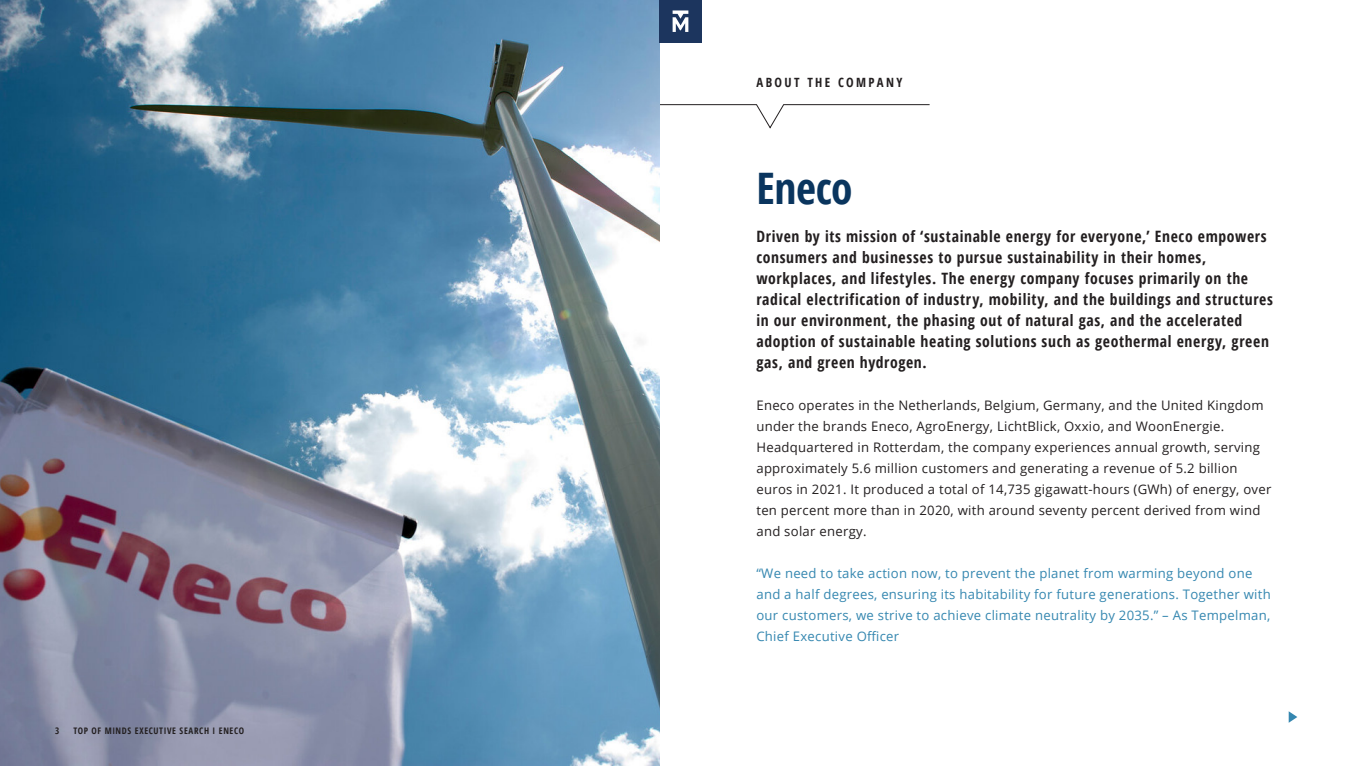
<style>
.page{position:relative;width:1361px;height:766px;background:#fff}
.page>*{position:absolute;margin:0;border:0;box-sizing:border-box;transform-origin:0 0}
.Page_header_kopie{font:700 condensed 43.42px "Open Sans";letter-spacing:-.01em;color:#0a355e}
.t1{font:700 condensed 15.67px/21px "Open Sans";letter-spacing:.04em;color:#231f20}
.t2{font:13.12px/21px "Open Sans";letter-spacing:.02em;color:#231f20}
.t3{font:13.12px/21px "Open Sans";letter-spacing:.02em;color:#3587b0}
.t4{font:700 condensed 12.75px "Open Sans";letter-spacing:.185em;color:#231f20}
.t5{font:700 condensed 9px "Open Sans";letter-spacing:.07em;color:#231f20}
</style>
<div class="page">
<svg style="left:659px;top:104px;width:271px;height:24px"></svg>
<img style="left:0;top:0;width:659px;height:765px">
<svg style="left:1288px;top:711px;width:9px;height:11px"></svg>
<div style="left:659px;top:0;width:43px;height:43px;background:#1c355e"></div>
<svg style="left:672px;top:10px;width:16px;height:22px"></svg>
<p class="t5" style="left:55px;top:724px;width:6px">3</p>
<p class="t5" style="left:73px;top:724px;width:172px">TOP OF MINDS EXECUTIVE SEARCH I ENECO</p>
<p class="t4" style="left:756px;top:73px;width:147px">ABOUT THE COMPANY</p>
<p class="Page_header_kopie" style="left:756px;top:158px;width:98px">Eneco</p>
<p class="t1" style="left:756px;top:225px;width:518px">Driven by its mission of ‘sustainable energy for everyone,’ Eneco empowers consumers and businesses to pursue sustainability in their homes, workplaces, and lifestyles. The energy company focuses primarily on the radical electrification of industry, mobility, and the buildings and structures in our environment, the phasing out of natural gas, and the accelerated adoption of sustainable heating solutions such as geothermal energy, green gas, and green hydrogen.</p>
<p class="t2" style="left:756px;top:394px;width:516px">Eneco operates in the Netherlands, Belgium, Germany, and the United Kingdom under the brands Eneco, AgroEnergy, LichtBlick, Oxxio, and WoonEnergie.<br>Headquartered in Rotterdam, the company experiences annual growth, serving approximately 5.6 million customers and generating a revenue of 5.2 billion euros in 2021. It produced a total of 14,735 gigawatt-hours (GWh) of energy, over ten percent more than in 2020, with around seventy percent derived from wind and solar energy.</p>
<p class="t3" style="left:756px;top:562px;width:516px">“We need to take action now, to prevent the planet from warming beyond one and a half degrees, ensuring its habitability for future generations. Together with our customers, we strive to achieve climate neutrality by 2035.” – As Tempelman, Chief Executive Officer</p>
</div>
